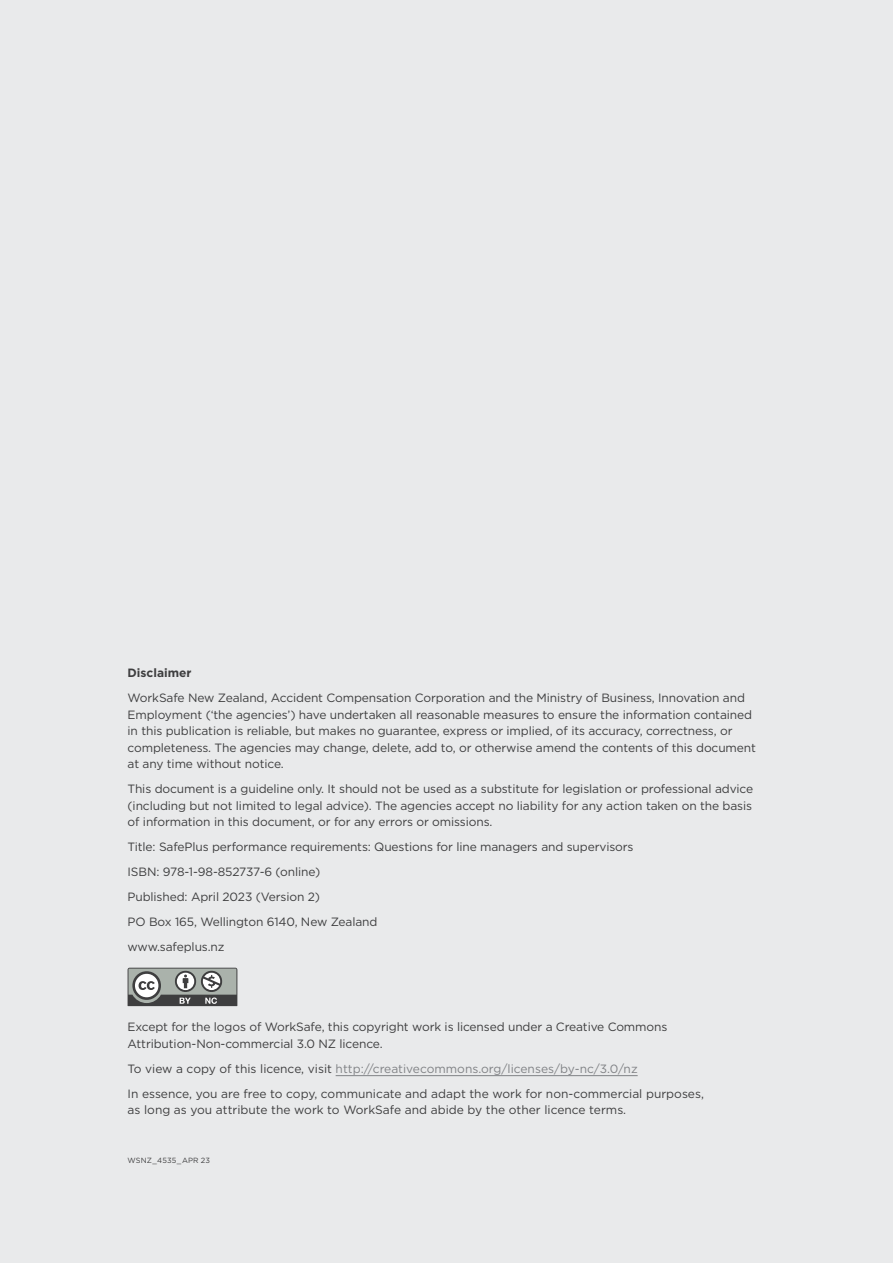
<style>
.page{position:relative;width:893px;height:1263px;background:#e9eaeb}
.page>*{position:absolute;margin:0;border:0;box-sizing:border-box;transform-origin:0 0}
.disclaimer_body{font:12px/16.5px "Gotham";letter-spacing:-.01em;color:#3e3e3f}
.disclaimer_body-2{font:12px "Gotham";color:#808285}
.discliamer_head{font:700 12px "Gotham";color:#3e3e3f}
.side_code{font:7.5px "Gotham";letter-spacing:.02em;color:#3e3e3f}
.s1{color:#3e3e3f}
</style>
<div class="page">
<hr style="left:336px;top:1075px;width:302px;height:1px;background:#808285">
<svg style="left:128px;top:968px;width:109px;height:38px;background:#8c908d"></svg>
<p class="discliamer_head" style="left:128px;top:665px;width:66px">Disclaimer</p>
<p class="disclaimer_body" style="left:128px;top:689px;width:630px">WorkSafe New Zealand, Accident Compensation Corporation and the Ministry of Business, Innovation and Employment (‘the agencies’) have undertaken all reasonable measures to ensure the information contained in this publication is reliable, but makes no guarantee, express or implied, of its accuracy, correctness, or completeness. The agencies may change, delete, add to, or otherwise amend the contents of this document at any time without notice.</p>
<p class="disclaimer_body" style="left:128px;top:780px;width:627px;text-align:justify">This document is a guideline only. It should not be used as a substitute for legislation or professional advice (including but not limited to legal advice). The agencies accept no liability for any action taken on the basis of information in this document, or for any errors or omissions.</p>
<p class="disclaimer_body" style="left:128px;top:838px;width:508px">Title: SafePlus performance requirements: Questions for line managers and supervisors</p>
<p class="disclaimer_body" style="left:128px;top:863px;width:194px">ISBN: 978-1-98-852737-6 (online)</p>
<p class="disclaimer_body" style="left:128px;top:888px;width:194px">Published: April 2023 (Version 2)</p>
<p class="disclaimer_body" style="left:128px;top:913px;width:251px">PO Box 165, Wellington 6140, New Zealand</p>
<p class="disclaimer_body" style="left:128px;top:938px;width:98px">www.safeplus.nz</p>
<p class="disclaimer_body" style="left:128px;top:1018px;width:541px">Except for the logos of WorkSafe, this copyright work is licensed under a Creative Commons<br>Attribution-Non-commercial 3.0 NZ licence.</p>
<p class="disclaimer_body-2" style="left:128px;top:1061px;width:512px"><span class="s1">To view a copy of this licence, visit</span> http://creativecommons.org/licenses/by-nc/3.0/nz</p>
<p class="disclaimer_body" style="left:128px;top:1085px;width:578px">In essence, you are free to copy, communicate and adapt the work for non-commercial purposes, as long as you attribute the work to WorkSafe and abide by the other licence terms.</p>
<p class="side_code" style="left:128px;top:1155px;width:84px">WSNZ_4535_Apr 23</p>
</div>
